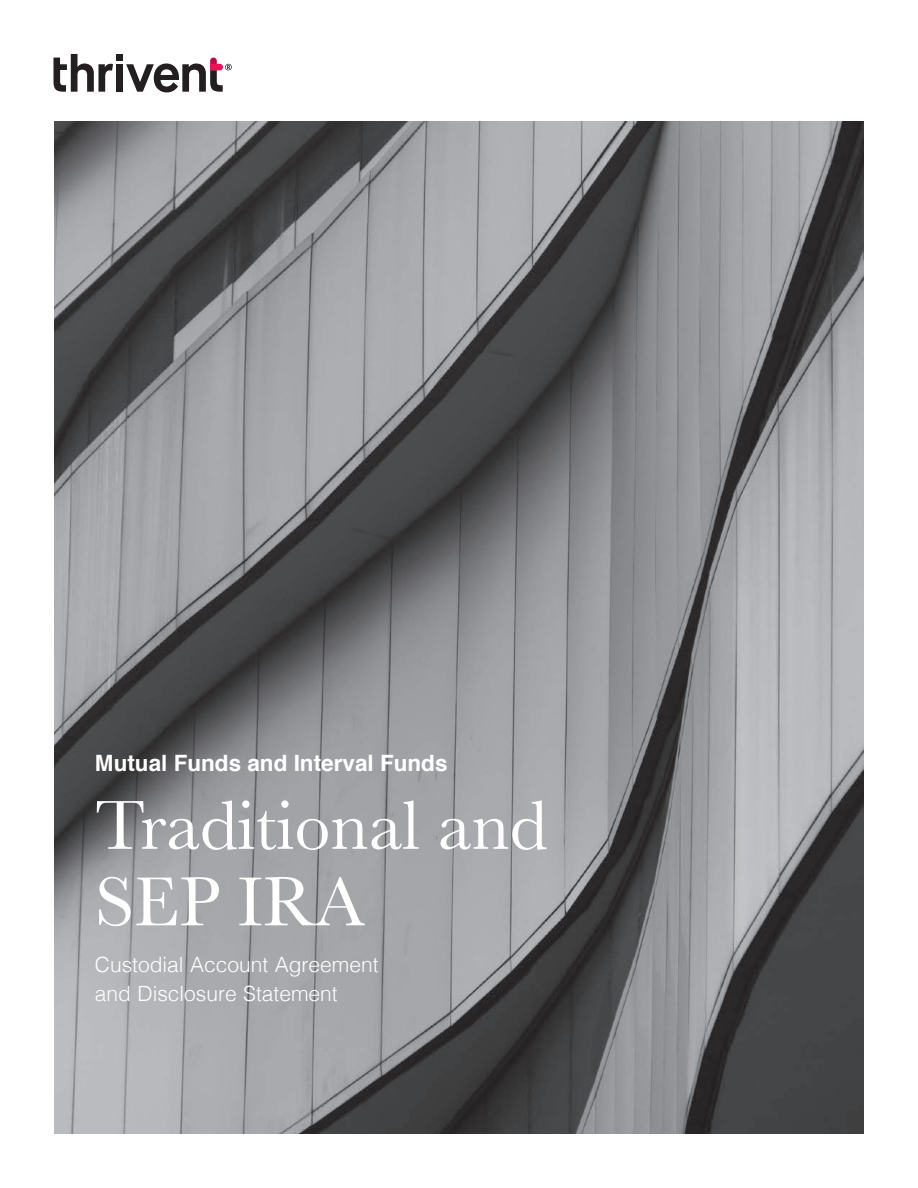
<style>
.page{position:relative;width:918px;height:1188px;background:#fff}
.page>*{position:absolute;margin:0;border:0;box-sizing:border-box;transform-origin:0 0}
.t1{font:72px/76.5px "Baskerville";color:#fff}
.t2{font:700 22.5px "Helvetica";color:#fff}
.Subhead{font:300 21px/28.5px "Helvetica";color:#fff}
</style>
<div class="page">
<svg style="left:54px;top:54px;width:59px;height:38px"></svg>
<div style="left:116px;top:64px;width:7px;height:28px;background:#231f20"></div>
<div style="left:116px;top:54px;width:7px;height:6px;background:#231f20"></div>
<svg style="left:126px;top:58px;width:106px;height:34px"></svg>
<img style="left:54px;top:122px;width:810px;height:1012px">
<p class="t2" style="left:95px;top:745px;width:354px">Mutual Funds and Interval Funds</p>
<p class="t1" style="left:95px;top:788px;width:454px">Traditional and<br>SEP IRA</p>
<p class="Subhead" style="left:95px;top:949px;width:285px">Custodial Account Agreement and Disclosure Statement</p>
</div>
